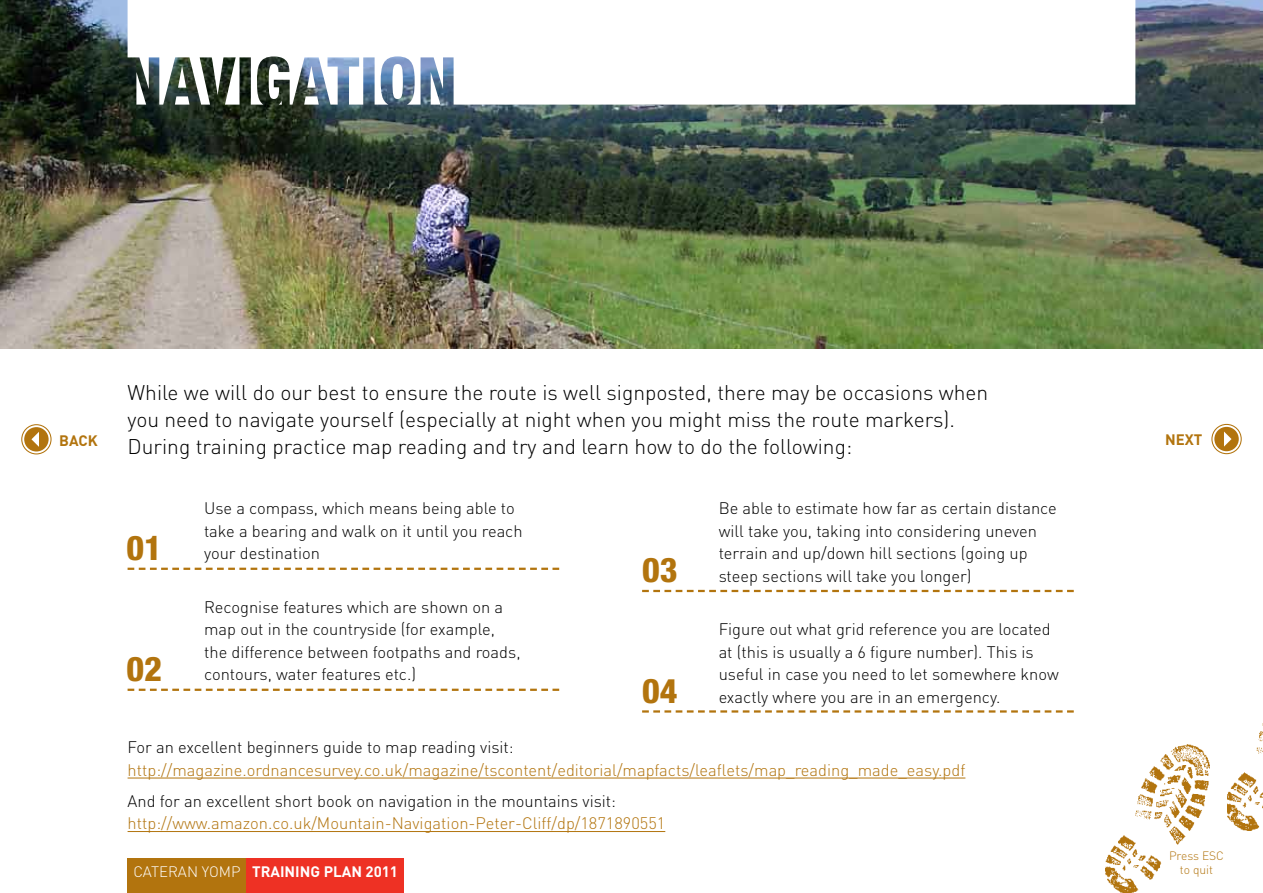
<style>
.page{position:relative;width:1263px;height:893px;background:#fff}
.page>*{position:absolute;margin:0;border:0;box-sizing:border-box;transform-origin:0 0}
.t1{font:800 condensed 34.05px "Helvetica Neue LT Std";color:#b2740e}
.t2{font:300 21px/27px "DIN";color:#000}
.t3{font:300 16.5px/22.5px "DIN";color:#000}
.t4{font:300 16.5px "DIN";color:#b2740e}
.t5{font:700 15px "DIN";color:#fff}
.t6{font:700 15px "DIN";color:#b2740e}
.t7{font:300 12px/13.5px "DIN";color:#b2740e;text-align:center}
.s1{font-weight:300}
</style>
<div class="page">
<img style="left:0;top:0;width:1263px;height:349px">
<svg style="left:128px;top:0;width:1007px;height:105px"></svg>
<div style="left:1211px;top:424px;width:31px;height:30px;border:1px solid #b2740e;border-radius:50%"></div>
<div style="left:21px;top:424px;width:31px;height:30px;border:1px solid #b2740e;border-radius:50%"></div>
<div style="left:1214px;top:427px;width:25px;height:24px;background:#b2740e;border-radius:50%"></div>
<div style="left:24px;top:427px;width:25px;height:24px;background:#b2740e;border-radius:50%"></div>
<svg style="left:1224px;top:431px;width:7px;height:16px"></svg>
<svg style="left:31px;top:432px;width:8px;height:15px"></svg>
<div style="left:128px;top:859px;width:119px;height:34px;background:#b2740e"></div>
<div style="left:247px;top:859px;width:157px;height:34px;background:#ee3124"></div>
<hr style="left:128px;top:778px;width:837px;height:1px;background:#b2740e">
<hr style="left:128px;top:831px;width:537px;height:1px;background:#b2740e">
<svg style="left:128px;top:568px;width:431px;height:2px"></svg>
<svg style="left:128px;top:689px;width:431px;height:2px"></svg>
<svg style="left:642px;top:710px;width:432px;height:3px"></svg>
<svg style="left:642px;top:590px;width:432px;height:2px"></svg>
<img style="left:1227px;top:723px;width:36px;height:108px">
<img style="left:1106px;top:745px;width:104px;height:148px">
<p class="t2" style="left:128px;top:378px;width:862px">While we will do our best to ensure the route is well signposted, there may be occasions when you need to navigate yourself (especially at night when you might miss the route markers).<br>During training practice map reading and try and learn how to do the following:</p>
<p class="t6" style="left:59px;top:430px;width:40px">BACK</p>
<p class="t6" style="left:1165px;top:430px;width:39px">NEXT</p>
<h1 class="t1" style="left:126px;top:527px;width:37px">01</h1>
<h1 class="t1" style="left:126px;top:648px;width:37px">02</h1>
<p class="t3" style="left:204px;top:497px;width:320px">Use a compass, which means being able to take a bearing and walk on it until you reach your destination</p>
<p class="t3" style="left:204px;top:595px;width:318px">Recognise features which are shown on a map out in the countryside (for example, the difference between footpaths and roads, contours, water features etc.)</p>
<h1 class="t1" style="left:642px;top:549px;width:37px">03</h1>
<h1 class="t1" style="left:642px;top:670px;width:37px">04</h1>
<p class="t3" style="left:719px;top:497px;width:340px">Be able to estimate how far as certain distance will take you, taking into considering uneven terrain and up/down hill sections (going up steep sections will take you longer)</p>
<p class="t3" style="left:719px;top:618px;width:342px">Figure out what grid reference you are located at (this is usually a 6 figure number). This is useful in case you need to let somewhere know exactly where you are in an emergency.</p>
<p class="t3" style="left:128px;top:736px;width:388px">For an excellent beginners guide to map reading visit:</p>
<p class="t4" style="left:128px;top:760px;width:839px">http://magazine.ordnancesurvey.co.uk/magazine/tscontent/editorial/mapfacts/leaflets/map_reading_made_easy.pdf</p>
<p class="t3" style="left:128px;top:789px;width:490px">And for an excellent short book on navigation in the mountains visit:</p>
<p class="t4" style="left:128px;top:813px;width:539px">http://www.amazon.co.uk/Mountain-Navigation-Peter-Cliff/dp/1871890551</p>
<p class="t5" style="left:133px;top:862px;width:266px"><span class="s1">CATERAN YOMP</span> TRAINING PLAN 2011</p>
<p class="t7" style="left:1169px;top:849px;width:56px">Press ESC to quit</p>
</div>
